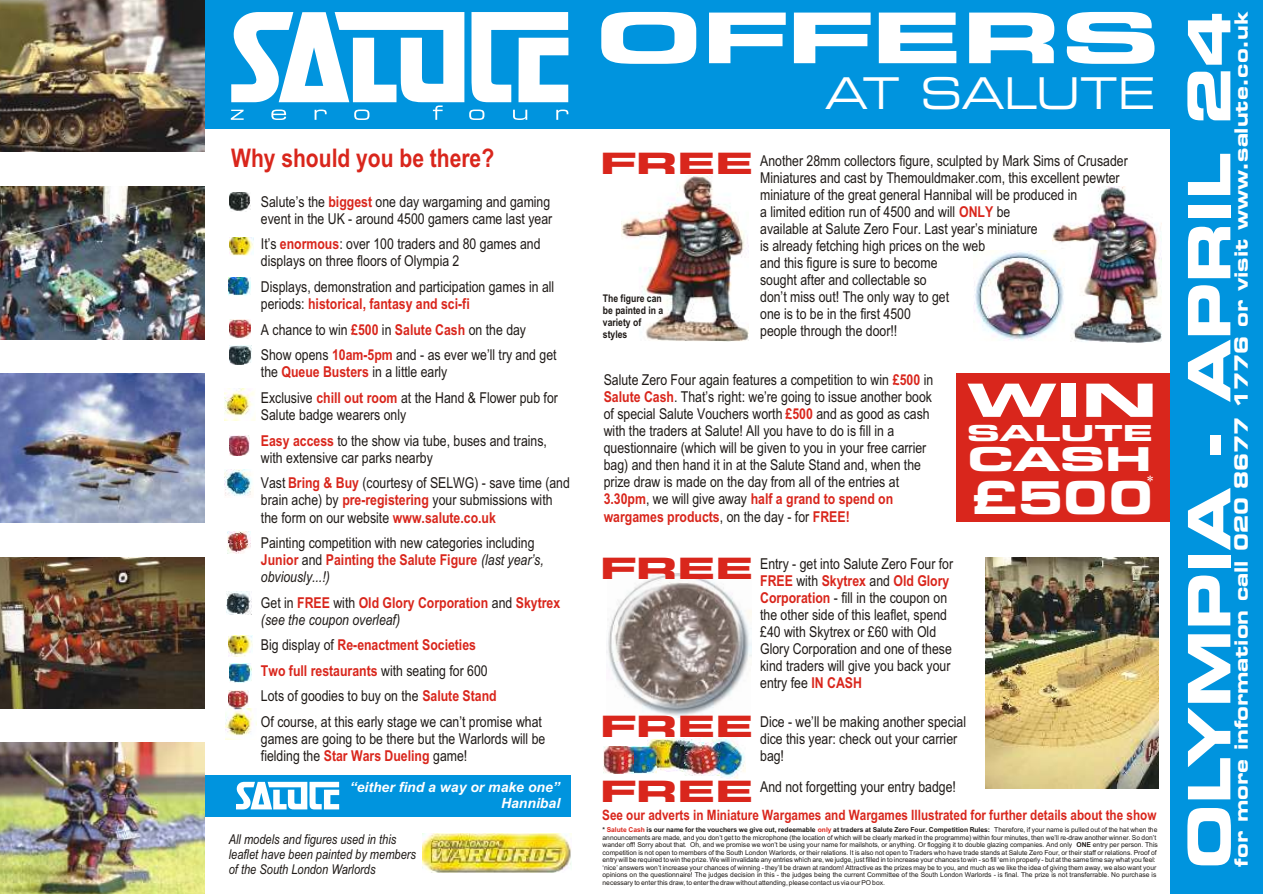
<style>
.page{position:relative;width:1263px;height:894px;background:#fff}
.page>*{position:absolute;margin:0;border:0;box-sizing:border-box;transform-origin:0 0}
.t1{font:69.6px "Square 721 Bd Ex BT";color:#fff;scale:1.39 1}
.t2{font:58.35px "Square 721 Bd Ex BT";color:#fff}
.t3{font:45.75px "Square 721 Bd Ex BT";color:#fff;scale:1.47 1}
.t4{font:45.15px "Square 721 Bd Ex BT";color:#fff}
.t5{font:43.65px "Square 721 Ex BT";color:#fff}
.t6{font:32.7px "Square 721 Bd Ex BT";color:#fff;scale:1.35 1}
.t7{font:29.25px "Square 721 Bd Ex BT";color:#d9261c;scale:1.39 1}
.t8{font:700 25.65px "Arial Narrow";color:#d9261c}
.t9{font:21.9px "Square 721 Bd Ex BT";color:#fff;scale:1.47 1}
.t10{font:18.3px "Square 721 Bd Ex BT";color:#fff}
.t11{font:15.15px "Times New Roman";color:#fff}
.t12{font:15px/17.1px "Arial Narrow";color:#1f1a17}
.t13{font:700 15px/17px "Arial Narrow";color:#d9261c}
.t14{font:700 14.25px "Arial Narrow";color:#d9261c}
.t15{font:italic 700 14.1px/15.8px "Arial";color:#fff;text-align:right}
.t16{font:italic 13.5px/15.1px "Arial Narrow";color:#1f1a17}
.t17{font:700 10.5px/12px "Arial Narrow";color:#1f1a17}
.t18{font:6.75px/7.5px "Arial";color:#1f1a17}
.s1{font-weight:700;color:#d9261c}
.s2{font-style:italic}
.s3{font-weight:400;color:#1f1a17}
.s4{font-weight:400;font-style:italic;color:#1f1a17}
.s5{font-weight:700}
</style>
<div class="page">
<div style="left:956px;top:373px;width:233px;height:149px;background:#d9261c"></div>
<div style="left:1170px;top:0;width:93px;height:894px;background:#0094de"></div>
<div style="left:0;top:0;width:1171px;height:129px;background:#0094de"></div>
<div style="left:0;top:775px;width:571px;height:41px;background:#0094de"></div>
<img style="left:0;top:0;width:204px;height:151px">
<img style="left:0;top:742px;width:204px;height:152px">
<img style="left:0;top:373px;width:204px;height:149px">
<img style="left:985px;top:557px;width:173px;height:231px">
<img style="left:0;top:557px;width:204px;height:151px">
<img style="left:0;top:187px;width:204px;height:152px">
<img style="left:606px;top:573px;width:145px;height:145px">
<img style="left:621px;top:176px;width:127px;height:165px">
<img style="left:1053px;top:186px;width:108px;height:156px">
<img style="left:974px;top:251px;width:91px;height:91px">
<img style="left:230px;top:192px;width:20px;height:19px">
<img style="left:229px;top:238px;width:25px;height:18px">
<img style="left:228px;top:635px;width:24px;height:21px">
<img style="left:648px;top:740px;width:18px;height:30px">
<img style="left:225px;top:388px;width:30px;height:32px">
<img style="left:229px;top:278px;width:22px;height:18px">
<img style="left:229px;top:663px;width:22px;height:19px">
<img style="left:633px;top:746px;width:24px;height:28px">
<img style="left:225px;top:469px;width:27px;height:27px">
<img style="left:703px;top:737px;width:42px;height:41px">
<img style="left:229px;top:435px;width:20px;height:20px">
<img style="left:230px;top:346px;width:22px;height:19px">
<img style="left:227px;top:592px;width:24px;height:22px">
<img style="left:666px;top:738px;width:34px;height:33px">
<img style="left:230px;top:320px;width:20px;height:19px">
<img style="left:228px;top:690px;width:20px;height:18px">
<img style="left:604px;top:746px;width:29px;height:28px">
<img style="left:227px;top:531px;width:24px;height:23px">
<img style="left:685px;top:742px;width:34px;height:34px">
<img style="left:423px;top:834px;width:149px;height:38px">
<svg style="left:231px;top:12px;width:337px;height:108px"></svg>
<svg style="left:236px;top:782px;width:103px;height:27px"></svg>
<img style="left:225px;top:708px;width:31px;height:32px">
<h1 class="t1" style="left:596px;top:10px;width:407px">OFFERS</h1>
<h3 class="t5" style="left:826px;top:75px;width:331px">AT SALUTE</h3>
<h3 class="t8" style="left:231px;top:149px;width:265px">Why should you be there?</h3>
<p class="t12" style="left:760px;top:154px;width:369px">Another 28mm collectors figure, sculpted by Mark Sims of Crusader Miniatures and cast by Themouldmaker.com, this excellent pewter miniature of the great general Hannibal will be produced in<br>a limited edition run of 4500 and will <span class="s1">ONLY</span> be<br>available at Salute Zero Four. Last year’s miniature<br>is already fetching high prices on the web<br>and this figure is sure to become<br>sought after and collectable so<br>don’t miss out! The only way to get<br>one is to be in the first 4500<br>people through the door!!</p>
<p class="t12" style="left:604px;top:373px;width:331px">Salute Zero Four again features a competition to win <span class="s1">£500</span> in <span class="s1">Salute Cash</span>. That’s right: we’re going to issue another book of special Salute Vouchers worth <span class="s1">£500</span> and as good as cash with the traders at Salute! All you have to do is fill in a questionnaire (which will be given to you in your free carrier bag) and then hand it in at the Salute Stand and, when the prize draw is made on the day from all of the entries at <span class="s1">3.30pm</span>, we will give away <span class="s1">half a grand to spend on wargames products</span>, on the day - for <span class="s1">FREE!</span></p>
<p class="t12" style="left:760px;top:556px;width:195px">Entry - get into Salute Zero Four for<br><span class="s1">FREE</span> with <span class="s1">Skytrex</span> and <span class="s1">Old Glory<br>Corporation</span> - fill in the coupon on the other side of this leaflet, spend £40 with Skytrex or £60 with Old<br>Glory Corporation and one of these kind traders will give you back your entry fee <span class="s1">IN CASH</span></p>
<p class="t12" style="left:760px;top:715px;width:207px">Dice - we’ll be making another special dice this year: check out your carrier bag!</p>
<p class="t12" style="left:760px;top:780px;width:197px">And not forgetting your entry badge!</p>
<h3 class="t7" style="left:600px;top:152px;width:112px">FREE</h3>
<p class="t12" style="left:261px;top:194px;width:293px">Salute’s the <span class="s1">biggest</span> one day wargaming and gaming event in the UK - around 4500 gamers came last year</p>
<p class="t12" style="left:261px;top:237px;width:281px">It’s <span class="s1">enormous</span>: over 100 traders and 80 games and displays on three floors of Olympia 2</p>
<p class="t12" style="left:261px;top:279px;width:295px">Displays, demonstration and participation games in all periods: <span class="s1">historical, fantasy and sci-fi</span></p>
<p class="t12" style="left:261px;top:322px;width:267px">A chance to win <span class="s1">£500 Salute Cash</span> on the day</p>
<p class="t17" style="left:603px;top:293px;width:62px">The figure can be painted in a variety of styles</p>
<p class="t12" style="left:261px;top:318px;width:297px;line-height:25.7px;text-indent:121px">in<br>Show opens <span class="s1">10am-5pm</span> and - as ever we’ll try and get</p>
<p class="t12" style="left:261px;top:361px;width:299px;line-height:25.7px">the <span class="s1">Queue Busters</span> in a little early<br>Exclusive <span class="s1">chill out room</span> at the Hand &amp; Flower pub for</p>
<p class="t12" style="left:261px;top:403px;width:288px;line-height:25.7px">Salute badge wearers only<br><span class="s1">Easy access</span> to the show via tube, buses and trains,</p>
<p class="t12" style="left:261px;top:446px;width:310px;line-height:25.7px">with extensive car parks nearby<br>Vast <span class="s1">Bring &amp; Buy</span> (courtesy of SELWG) - save time (and</p>
<p class="t12" style="left:261px;top:493px;width:293px">brain ache) by <span class="s1">pre-registering</span> your submissions with the form on our website <span class="s1">www.salute.co.uk</span></p>
<p class="t12" style="left:261px;top:536px;width:284px">Painting competition with new categories including<br><span class="s1">Junior</span> and <span class="s1">Painting the Salute Figure</span> <span class="s2">(last year’s, obviously...!)</span></p>
<p class="t13" style="left:261px;top:595px;width:301px"><span class="s3">Get in</span> FREE <span class="s3">with</span> Old Glory Corporation <span class="s3">and</span> Skytrex <span class="s4">(see the coupon overleaf)</span></p>
<p class="t12" style="left:261px;top:633px;width:283px;line-height:25.7px">Big display of <span class="s1">Re-enactment Societies<br>Two full restaurants</span> with seating for 600<br>Lots of goodies to buy on the <span class="s1">Salute Stand<br></span>Of course, at this early stage we can’t promise what</p>
<p class="t12" style="left:261px;top:731px;width:286px">games are going to be there but the Warlords will be fielding the <span class="s1">Star Wars Dueling</span> game!</p>
<h3 class="t3" style="left:967px;top:382px;width:131px">WIN</h3>
<h3 class="t9" style="left:967px;top:425px;width:128px">SALUTE</h3>
<h3 class="t6" style="left:967px;top:446px;width:138px">CASH</h3>
<p class="t11" style="left:1146px;top:475px;width:9px">*</p>
<h3 class="t4" style="left:972px;top:480px;width:183px">£500</h3>
<h3 class="t7" style="left:600px;top:557px;width:112px">FREE</h3>
<h3 class="t7" style="left:600px;top:715px;width:112px">FREE</h3>
<h3 class="t7" style="left:600px;top:780px;width:112px">FREE</h3>
<p class="t14" style="left:602px;top:810px;width:556px">See our adverts in Miniature Wargames and Wargames Illustrated for further details about the show</p>
<p class="t15" style="left:350px;top:781px;width:212px">“either find a way or make one”<br>Hannibal</p>
<p class="t16" style="left:229px;top:833px;width:189px">All models and figures used in this leaflet have been painted by members of the South London Warlords</p>
<p class="t18" style="left:603px;top:827px;width:557px"><span class="s5">*</span> <span class="s1">Salute Cash</span> <span class="s5">is our name for the vouchers we give out, redeemable</span> <span class="s1">only</span> <span class="s5">at traders at Salute Zero Four. Competition Rules:</span> Therefore, if your name is pulled out of the hat when the announcements are made, and you don’t get to the microphone (the location of which will be clearly marked in the programme) within four minutes, then we’ll re-draw another winner. So don’t wander off! Sorry about that. Oh, and we promise we won’t be using your name for mailshots, or anything. Or flogging it to double glazing companies. And only <span class="s5">ONE</span> entry per person. This competition is not open to members of the South London Warlords, or their relations. It is also not open to Traders who have trade stands at Salute Zero Four, or their staff or relations. Proof of entry will be required to win the prize. We will invalidate any entries which are, we judge, just filled in to increase your chances to win - so fill ‘em in properly - but at the same time say what you feel: ‘nice’ answers won’t increase your chances of winning - they’ll be drawn at random! Attractive as the prizes may be to you, and much as we like the idea of giving them away, we also want your opinions on the questionnaire! The judges decision in this - the judges being the current Committee of the South London Warlords - is final. The prize is not transferrable. No purchase is necessary to enter this draw, to enter the draw without attending, please contact us via our PO box.</p>
<p class="t10" style="left:1234px;top:867px;width:857px;rotate:-90deg">for more information call 020 8677 1776 or visit www.salute.co.uk</p>
<h2 class="t2" style="left:1186px;top:869px;width:860px;rotate:-90deg">OLYMPIA - APRIL 24</h2>
</div>
